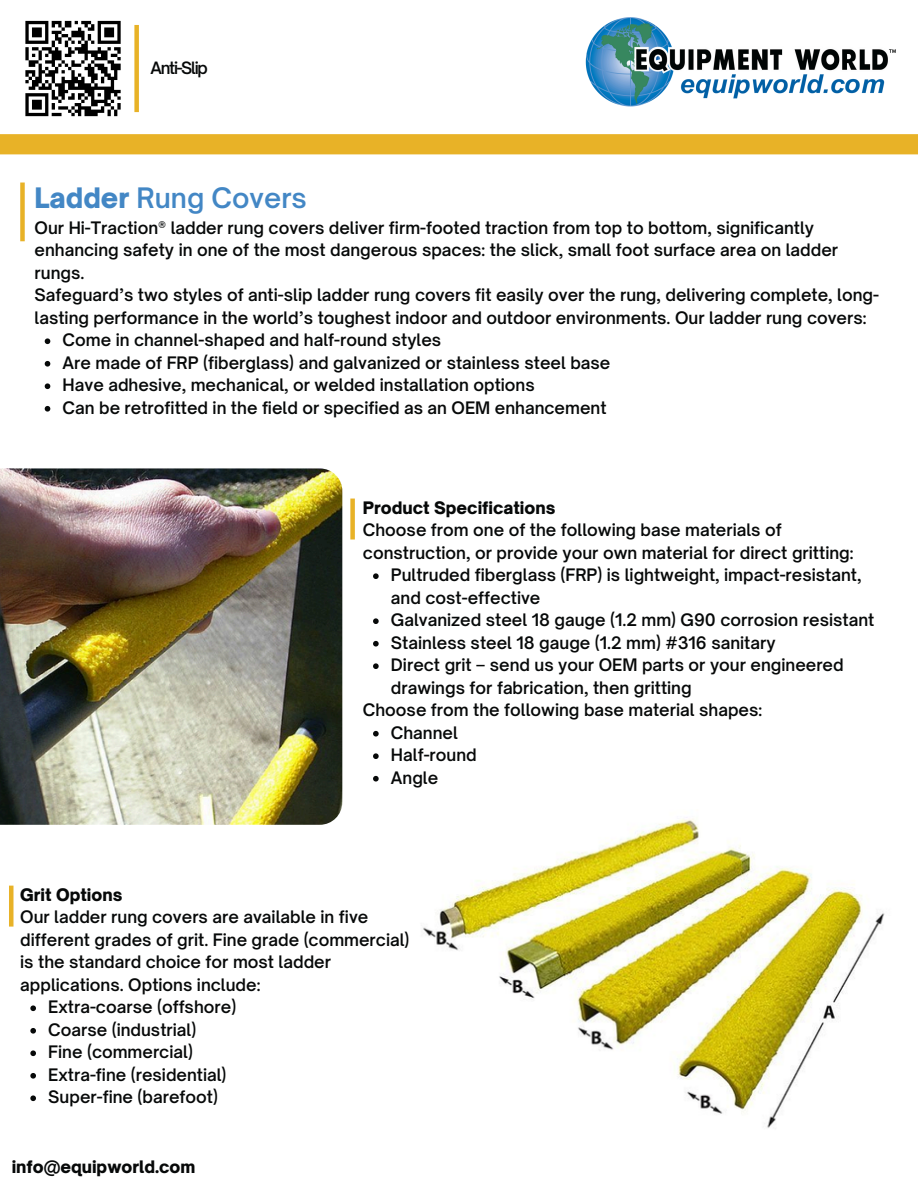
<style>
.page{position:relative;width:918px;height:1188px;background:#fff}
.page>*{position:absolute;margin:0;border:0;box-sizing:border-box;transform-origin:0 0}
.t1{font:600 27px "Open Sauce One";color:#4387c5}
.t2{font:600 16.5px/22.5px "Open Sauce One";color:#070909}
.t3{font:900 16.5px "Open Sauce One";color:#070909}
.t4{font:600 16.35px "Open Sauce One";letter-spacing:-.08em;color:#070909}
.s1{font-weight:900}
</style>
<div class="page">
<div style="left:0;top:134px;width:918px;height:20px;background:#e8b227"></div>
<img style="left:0;top:468px;width:342px;height:357px">
<img style="left:423px;top:817px;width:462px;height:311px">
<svg style="left:45px;top:338px;width:5px;height:6px"></svg>
<svg style="left:45px;top:361px;width:5px;height:6px"></svg>
<svg style="left:45px;top:383px;width:5px;height:6px"></svg>
<svg style="left:45px;top:406px;width:5px;height:6px"></svg>
<svg style="left:373px;top:573px;width:6px;height:6px"></svg>
<svg style="left:373px;top:618px;width:6px;height:6px"></svg>
<svg style="left:373px;top:641px;width:6px;height:6px"></svg>
<svg style="left:373px;top:663px;width:6px;height:6px"></svg>
<svg style="left:373px;top:731px;width:6px;height:6px"></svg>
<svg style="left:373px;top:753px;width:6px;height:6px"></svg>
<svg style="left:373px;top:776px;width:6px;height:6px"></svg>
<svg style="left:30px;top:1005px;width:6px;height:6px"></svg>
<svg style="left:30px;top:1028px;width:6px;height:6px"></svg>
<svg style="left:30px;top:1050px;width:6px;height:6px"></svg>
<svg style="left:30px;top:1073px;width:6px;height:6px"></svg>
<svg style="left:30px;top:1095px;width:6px;height:6px"></svg>
<hr style="left:9px;top:886px;width:4px;height:41px;background:#e8b227">
<div style="left:350px;top:499px;width:5px;height:41px;background:#e8b227"></div>
<div style="left:20px;top:183px;width:5px;height:58px;background:#e8b227"></div>
<div style="left:134px;top:25px;width:5px;height:87px;background:#e8b227"></div>
<svg style="left:25px;top:20px;width:96px;height:97px"></svg>
<img style="left:585px;top:17px;width:311px;height:90px">
<p class="t4" style="left:151px;top:57px;width:59px">Anti-Slip</p>
<p class="t1" style="left:35px;top:181px;width:274px"><span class="s1">Ladder</span> Rung Covers</p>
<p class="t2" style="left:35px;top:216px;width:846px">Our Hi-Traction® ladder rung covers deliver firm-footed traction from top to bottom, significantly enhancing safety in one of the most dangerous spaces: the slick, small foot surface area on ladder rungs.<br>Safeguard’s two styles of anti-slip ladder rung covers fit easily over the rung, delivering complete, long&shy;lasting performance in the world’s toughest indoor and outdoor environments. Our ladder rung covers:</p>
<p class="t2" style="left:63px;top:329px;width:380px">Come in channel-shaped and half-round styles</p>
<h1 class="t2" style="left:63px;top:351px;width:549px">Are made of FRP (fiberglass) and galvanized or stainless steel base</h1>
<p class="t2" style="left:63px;top:374px;width:474px">Have adhesive, mechanical, or welded installation options</p>
<p class="t2" style="left:63px;top:396px;width:545px">Can be retrofitted in the field or specified as an OEM enhancement</p>
<p class="t2" style="left:363px;top:496px;width:492px"><span class="s1">Product Specifications<br></span>Choose from one of the following base materials of construction, or provide your own material for direct gritting:</p>
<h1 class="t2" style="left:391px;top:564px;width:472px">Pultruded fiberglass (FRP) is lightweight, impact-resistant, and cost-effective</h1>
<p class="t2" style="left:391px;top:609px;width:485px">Galvanized steel 18 gauge (1.2 mm) G90 corrosion resistant</p>
<p class="t2" style="left:391px;top:631px;width:386px">Stainless steel 18 gauge (1.2 mm) #316 sanitary</p>
<p class="t2" style="left:391px;top:654px;width:454px">Direct grit – send us your OEM parts or your engineered drawings for fabrication, then gritting</p>
<p class="t2" style="left:363px;top:699px;width:401px">Choose from the following base material shapes:</p>
<p class="t2" style="left:391px;top:721px;width:68px">Channel</p>
<p class="t2" style="left:391px;top:744px;width:87px">Half-round</p>
<h1 class="t2" style="left:391px;top:766px;width:49px">Angle</h1>
<p class="t2" style="left:20px;top:883px;width:391px"><span class="s1">Grit Options<br></span>Our ladder rung covers are available in five different grades of grit. Fine grade (commercial) is the standard choice for most ladder applications. Options include:</p>
<p class="t2" style="left:48px;top:996px;width:189px">Extra-coarse (offshore)</p>
<p class="t2" style="left:48px;top:1018px;width:150px">Coarse (industrial)</p>
<p class="t2" style="left:48px;top:1041px;width:146px">Fine (commercial)</p>
<h1 class="t2" style="left:48px;top:1063px;width:180px">Extra-fine (residential)</h1>
<p class="t2" style="left:48px;top:1086px;width:171px">Super-fine (barefoot)</p>
<p class="t3" style="left:12px;top:1157px;width:185px">info@equipworld.com</p>
</div>
